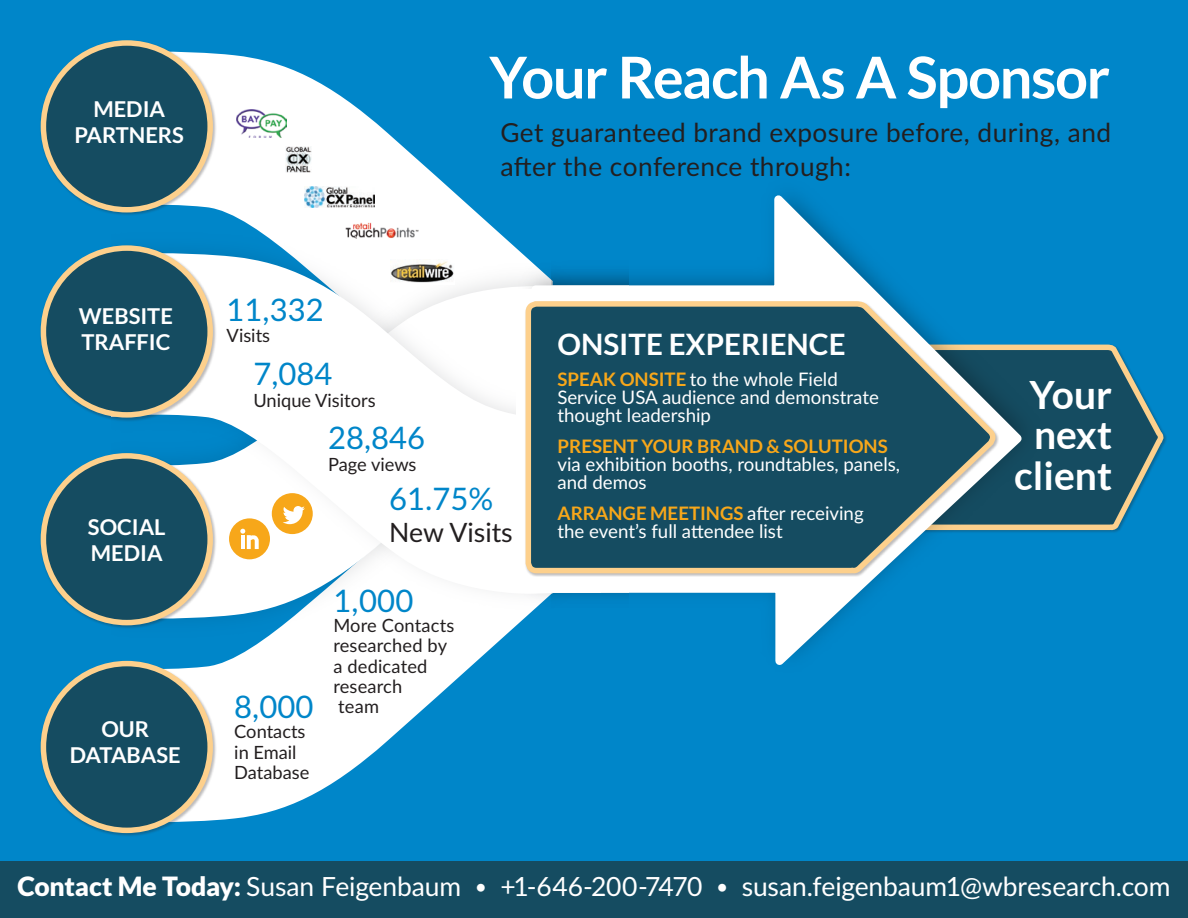
<style>
.page{position:relative;width:1188px;height:918px;background:#fff}
.page>*{position:absolute;margin:0;border:0;box-sizing:border-box;transform-origin:0 0}
.t1{font:700 57.75px "Lato";letter-spacing:-.02em;color:#fff}
.t2{font:700 39px/40.5px "Lato";color:#fff;text-align:center}
.t3{font:31.05px "Lato";color:#0086c9}
.t4{font:700 29.55px "Lato";color:#fff}
.t5{font:26.7px "Lato";color:#231f20}
.t6{font:26.4px "Lato";letter-spacing:-.005em;color:#fff}
.t7{font:26.25px/33.5px "Lato";letter-spacing:.02em;color:#231f20}
.t8{font:700 21.9px/26.2px "Lato";color:#fff;text-align:center}
.t9{font:18.6px/18.3px "Lato";color:#fff}
.t10{font:700 18.6px "Lato";color:#f7a71a}
.t11{font:18.3px/20.1px "Lato";color:#231f20}
.s1{font-weight:700;color:#f7a71a}
.s2{font-weight:900}
.s3{font-size:21.15px}
</style>
<div class="page">
<div style="left:0;top:0;width:1188px;height:865px;background:#0086c9"></div>
<svg style="left:1041px;top:344px;width:125px;height:189px"></svg>
<svg style="left:217px;top:646px;width:277px;height:174px;fill:#fff"></svg>
<svg style="left:217px;top:53px;width:274px;height:172px;fill:#fff"></svg>
<img style="left:254px;top:620px;width:257px;height:26px">
<img style="left:217px;top:225px;width:294px;height:392px">
<div style="left:217px;top:249px;width:294px;height:349px;background:#fff"></div>
<img style="left:511px;top:243px;width:16px;height:387px">
<svg style="left:527px;top:258px;width:25px;height:358px"></svg>
<div style="left:516px;top:289px;width:84px;height:304px;background:#fff"></div>
<img style="left:1029px;top:344px;width:12px;height:188px">
<svg style="left:552px;top:195px;width:477px;height:470px"></svg>
<div style="left:40px;top:660px;width:177px;height:177px;background:#231f20;opacity:.3"></div>
<div style="left:43px;top:664px;width:167px;height:166px;background:#154c61;border-radius:50%"></div>
<div style="left:41px;top:661px;width:172px;height:172px;border:5px solid #fdd08c;border-radius:50%"></div>
<div style="left:40px;top:452px;width:177px;height:177px;background:#231f20;opacity:.3"></div>
<div style="left:43px;top:456px;width:167px;height:167px;background:#154c61;border-radius:50%"></div>
<div style="left:41px;top:453px;width:172px;height:172px;border:5px solid #fdd08c;border-radius:50%"></div>
<div style="left:40px;top:244px;width:177px;height:178px;background:#231f20;opacity:.3"></div>
<div style="left:43px;top:248px;width:167px;height:167px;background:#154c61;border-radius:50%"></div>
<div style="left:41px;top:245px;width:172px;height:173px;border:5px solid #fdd08c;border-radius:50%"></div>
<svg style="left:525px;top:298px;width:473px;height:278px;background:#2e6172"></svg>
<div style="left:40px;top:39px;width:177px;height:177px;background:#231f20;opacity:.3"></div>
<div style="left:43px;top:43px;width:167px;height:167px;background:#154c61;border-radius:50%"></div>
<div style="left:41px;top:40px;width:172px;height:172px;border:5px solid #fdd08c;border-radius:50%"></div>
<img style="left:236px;top:110px;width:50px;height:27px">
<img style="left:304px;top:186px;width:71px;height:21px">
<img style="left:344px;top:222px;width:76px;height:19px">
<img style="left:390px;top:259px;width:65px;height:26px">
<div style="left:0;top:862px;width:1188px;height:56px;background:#154c61"></div>
<img style="left:285px;top:146px;width:27px;height:27px">
<div style="left:229px;top:518px;width:41px;height:41px;background:#f7a71a;border-radius:50%"></div>
<svg style="left:240px;top:529px;width:19px;height:20px"></svg>
<div style="left:272px;top:493px;width:41px;height:41px;background:#f7a71a;border-radius:50%"></div>
<svg style="left:283px;top:506px;width:22px;height:18px"></svg>
<p class="t8" style="left:75px;top:96px;width:111px">MEDIA<br>PARTNERS</p>
<h1 class="t1" style="left:489px;top:44px;width:622px">Your Reach As A Sponsor</h1>
<h3 class="t7" style="left:500px;top:115px;width:612px">Get guaranteed brand exposure before, during, and after the conference through:</h3>
<p class="t8" style="left:79px;top:302px;width:95px;text-align:left">WEBSITE<br>TRAFFIC</p>
<p class="t8" style="left:88px;top:513px;width:79px;text-align:left">SOCIAL<br>MEDIA</p>
<p class="t8" style="left:70px;top:716px;width:112px">OUR<br>DATABASE</p>
<h3 class="t3" style="left:227px;top:287px;width:99px">11,332</h3>
<p class="t11" style="left:227px;top:325px;width:45px">Visits</p>
<h3 class="t3" style="left:253px;top:352px;width:81px">7,084</h3>
<p class="t11" style="left:253px;top:390px;width:124px">Unique Visitors</p>
<h3 class="t3" style="left:328px;top:415px;width:99px">28,846</h3>
<p class="t11" style="left:328px;top:453px;width:90px">Page views</p>
<h3 class="t3" style="left:389px;top:476px;width:106px">61.75%</h3>
<h3 class="t5" style="left:389px;top:513px;width:125px">New Visits</h3>
<h3 class="t3" style="left:234px;top:685px;width:81px">8,000</h3>
<p class="t11" style="left:234px;top:721px;width:77px">Contacts in Email<br>Database</p>
<h3 class="t3" style="left:333px;top:579px;width:82px">1,000</h3>
<p class="t11" style="left:333px;top:615px;width:123px">More Contacts researched by a dedicated research<br>team</p>
<h3 class="t4" style="left:557px;top:327px;width:290px">ONSITE EXPERIENCE</h3>
<p class="t9" style="left:557px;top:369px;width:323px"><span class="s1">SPEAK ONSITE</span> to the whole Field<br>Service USA audience and demonstrate thought leadership</p>
<p class="t10" style="left:557px;top:435px;width:332px">PRESENT YOUR BRAND &amp; SOLUTIONS</p>
<p class="t9" style="left:557px;top:454px;width:344px">via exhibition booths, roundtables, panels, and demos</p>
<p class="t9" style="left:557px;top:503px;width:308px"><span class="s1">ARRANGE MEETINGS</span> after receiving the event’s full attendee list</p>
<h2 class="t2" style="left:1014px;top:374px;width:99px">Your next client</h2>
<h3 class="t6" style="left:17px;top:867px;width:1155px"><span class="s2">Contact Me Today:</span> Susan Feigenbaum <span class="s3">•</span> +1-646-200-7470 <span class="s3">•</span> susan.feigenbaum1@wbresearch.com</h3>
</div>
